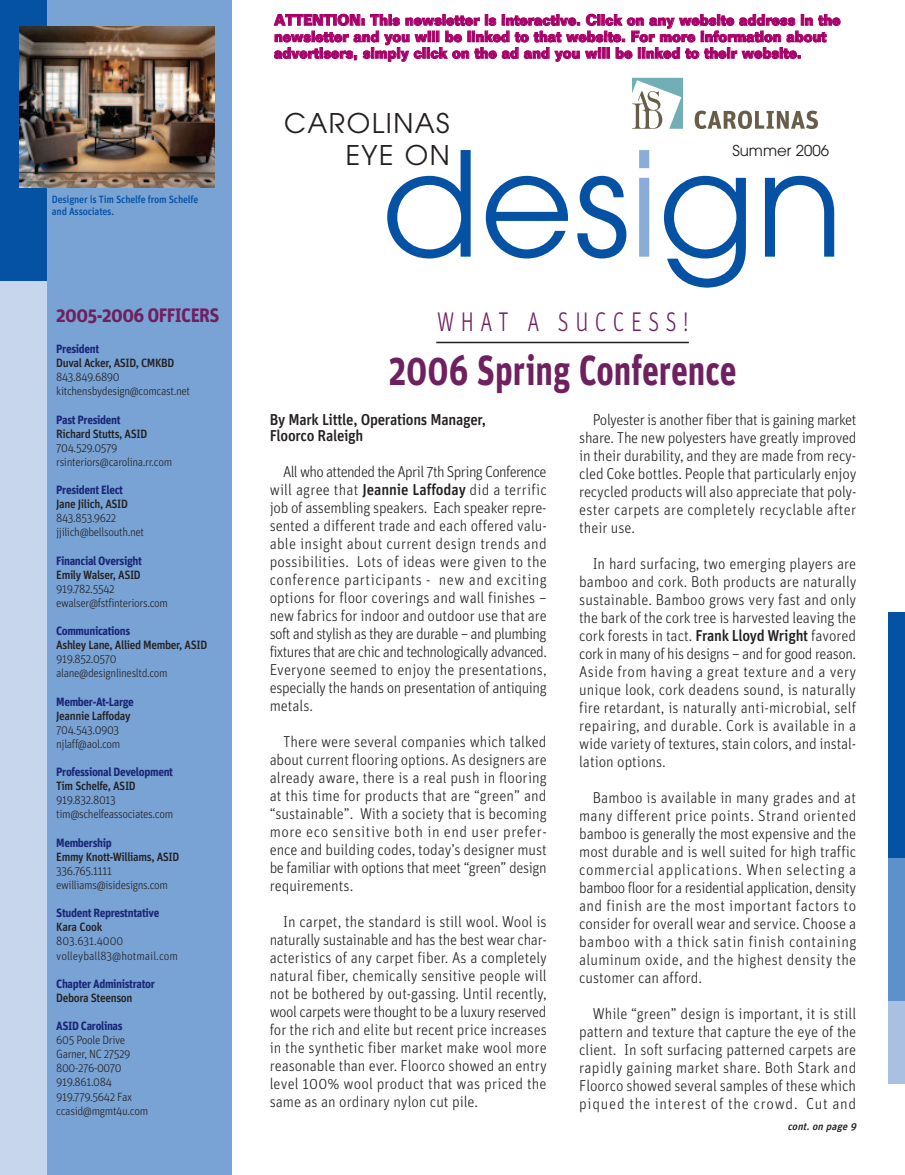
<style>
.page{position:relative;width:905px;height:1175px;background:#fff}
.page>*{position:absolute;margin:0;border:0;box-sizing:border-box;transform-origin:0 0}
.t1{font:144px "Avant Garde";color:#0551a4}
.t2{font:700 42px "Unit";color:#6f205e;scale:.8 1}
.t3{font:27px/32.4px "Avant Garde";letter-spacing:.055em;color:#231f20;text-align:right}
.t4{font:300 27px "Unit";letter-spacing:.3em;color:#6f205e;scale:.8 1}
.t5{font:700 19.5px "Unit";letter-spacing:-.03em;color:#6f205e;scale:.95 1}
.t6{font:300 15.75px/18px "Unit";color:#231f20;text-align:justify;scale:.95 1}
.t7{font:500 15.75px/16.5px "Unit";letter-spacing:-.02em;color:#231f20;scale:.95 1}
.t8{font:700 15px/16.5px "Folio";color:#a70169;scale:.9 1}
.t9{font:15px "Avant Garde";color:#231f20}
.t10{font:300 12px/14.1px "Unit";letter-spacing:-.03em;color:#231f20;scale:.95 1}
.t11{font:500 12px "Unit";letter-spacing:-.03em;color:#231f20;scale:.95 1}
.t12{font:700 12px "Unit";letter-spacing:-.03em;color:#1b2677;scale:.95 1}
.t13{font:300 12px/14.1px "Unit";color:#231f20;scale:.95 1}
.t14{font:500 10.5px/12px "Unit";letter-spacing:-.02em;color:#0551a4;scale:.95 1}
.t15{font:italic 500 10.5px "Unit";color:#231f20}
.s1{color:#89acd9}
.s2{font-weight:500}
</style>
<div class="page">
<div style="left:888px;top:838px;width:16px;height:245px;background:#a9c0e3"></div>
<div style="left:888px;top:819px;width:16px;height:181px;background:#5d91cc"></div>
<div style="left:0;top:0;width:69px;height:1174px;background:#0551a4"></div>
<div style="left:0;top:281px;width:70px;height:893px;background:#c8d6ed"></div>
<div style="left:47px;top:0;width:185px;height:1174px;background:#79a3d5"></div>
<svg style="left:632px;top:78px;width:51px;height:51px"></svg>
<svg style="left:694px;top:111px;width:124px;height:18px"></svg>
<img style="left:20px;top:26px;width:194px;height:162px">
<div style="left:888px;top:612px;width:16px;height:245px;background:#0551a4"></div>
<hr style="left:436px;top:342px;width:252px;height:1px;background:#231f20">
<p class="t14" style="left:52px;top:194px;width:156px">Designer is Tim Schelfe from Schelfe and Associates.</p>
<p class="t5" style="left:56px;top:308px;width:173px">2005-2006 OFFICERS</p>
<p class="t12" style="left:56px;top:344px;width:47px">President</p>
<p class="t11" style="left:56px;top:359px;width:126px">Duval Acker, ASID, CMKBD</p>
<p class="t10" style="left:56px;top:371px;width:142px">843.849.6890 kitchensbydesign@comcast.net</p>
<p class="t12" style="left:56px;top:415px;width:69px">Past President</p>
<p class="t11" style="left:56px;top:429px;width:97px">Richard Stutts, ASID</p>
<p class="t10" style="left:56px;top:442px;width:124px">704.529.0579 rsinteriors@carolina.rr.com</p>
<p class="t12" style="left:56px;top:485px;width:72px">President Elect</p>
<p class="t11" style="left:56px;top:500px;width:77px">Jane Jilich, ASID</p>
<p class="t10" style="left:56px;top:512px;width:94px">843.853.9622 jjilich@bellsouth.net</p>
<p class="t12" style="left:56px;top:556px;width:92px">Financial Oversight</p>
<p class="t11" style="left:56px;top:570px;width:91px">Emily Walser, ASID</p>
<p class="t10" style="left:56px;top:583px;width:119px">919.782.5542 ewalser@fstfinteriors.com</p>
<p class="t12" style="left:56px;top:626px;width:79px">Communications</p>
<p class="t11" style="left:56px;top:641px;width:160px">Ashley Lane, Allied Member, ASID</p>
<p class="t10" style="left:56px;top:653px;width:119px">919.852.0570 alane@designlinesltd.com</p>
<p class="t12" style="left:56px;top:697px;width:83px">Member-At-Large</p>
<p class="t11" style="left:56px;top:711px;width:80px">Jeannie Laffoday</p>
<p class="t10" style="left:56px;top:724px;width:69px">704.543.0903 njlaff@aol.com</p>
<p class="t12" style="left:56px;top:767px;width:124px">Professional Development</p>
<p class="t11" style="left:56px;top:782px;width:85px">Tim Schelfe, ASID</p>
<p class="t10" style="left:56px;top:794px;width:125px">919.832.8013 tim@schelfeassociates.com</p>
<p class="t12" style="left:56px;top:838px;width:60px">Membership</p>
<p class="t11" style="left:56px;top:852px;width:131px">Emmy Knott-Williams, ASID</p>
<p class="t10" style="left:56px;top:865px;width:119px">336.765.1111 ewilliams@isidesigns.com</p>
<p class="t12" style="left:56px;top:908px;width:110px">Student Represtntative</p>
<p class="t11" style="left:56px;top:923px;width:50px">Kara Cook</p>
<p class="t13" style="left:56px;top:935px;width:130px">803.631.4000 volleyball83@hotmail.com</p>
<p class="t12" style="left:56px;top:979px;width:105px">Chapter Administrator</p>
<p class="t11" style="left:56px;top:993px;width:82px">Debora Steenson</p>
<p class="t12" style="left:56px;top:1021px;width:71px">ASID Carolinas</p>
<p class="t10" style="left:56px;top:1034px;width:98px">605 Poole Drive<br>Garner, NC 27529<br>800-276-0070<br>919.861.084<br>919.779.5642 Fax ccasid@mgmt4u.com</p>
<p class="t8" style="left:274px;top:13px;width:631px">ATTENTION: This newsletter is interactive. Click on any website address in the newsletter and you will be linked to that website. For more information about advertisers, simply click on the ad and you will be linked to their website.</p>
<h3 class="t3" style="left:284px;top:109px;width:167px">CAROLINAS<br>EYE ON</h3>
<p class="t9" style="left:732px;top:144px;width:98px">Summer 2006</p>
<h1 class="t1" style="left:381px;top:150px;width:463px">des<span class="s1">i</span>gn</h1>
<h3 class="t4" style="left:437px;top:313px;width:316px">WHAT A SUCCESS!</h3>
<h2 class="t2" style="left:389px;top:356px;width:436px">2006 Spring Conference</h2>
<p class="t7" style="left:270px;top:412px;width:229px">By Mark Little, Operations Manager,<br>Floorco Raleigh</p>
<p class="t6" style="left:270px;top:464px;width:293px;text-indent:14px">All who attended the April 7th Spring Conference will agree that <span class="s2">Jeannie Laffoday</span> did a terrific job of assembling speakers. Each speaker repre&shy;sented a different trade and each offered valu&shy;able insight about current design trends and possibilities. Lots of ideas were given to the conference participants - new and exciting options for floor coverings and wall finishes – new fabrics for indoor and outdoor use that are soft and stylish as they are durable – and plumbing fixtures that are chic and technologically advanced.<br>Everyone seemed to enjoy the presentations, especially the hands on presentation of antiquing metals.</p>
<p class="t6" style="left:270px;top:734px;width:293px;text-indent:14px">There were several companies which talked about current flooring options. As designers are already aware, there is a real push in flooring at this time for products that are “green” and “sustainable”. With a society that is becoming more eco sensitive both in end user prefer&shy;ence and building codes, today’s designer must be familiar with options that meet “green” design requirements.</p>
<p class="t6" style="left:270px;top:914px;width:293px;text-indent:13px">In carpet, the standard is still wool. Wool is naturally sustainable and has the best wear char&shy;acteristics of any carpet fiber. As a completely natural fiber, chemically sensitive people will not be bothered by out-gassing. Until recently, wool carpets were thought to be a luxury reserved for the rich and elite but recent price increases in the synthetic fiber market make wool more reasonable than ever. Floorco showed an entry level 100% wool product that was priced the same as an ordinary nylon cut pile.</p>
<p class="t6" style="left:579px;top:412px;width:293px;text-indent:14px">Polyester is another fiber that is gaining market share. The new polyesters have greatly improved in their durability, and they are made from recy&shy;cled Coke bottles. People that particularly enjoy recycled products will also appreciate that poly&shy;ester carpets are completely recyclable after their use.</p>
<p class="t6" style="left:579px;top:556px;width:293px;text-indent:14px">In hard surfacing, two emerging players are bamboo and cork. Both products are naturally sustainable. Bamboo grows very fast and only the bark of the cork tree is harvested leaving the cork forests in tact. <span class="s2">Frank Lloyd Wright</span> favored cork in many of his designs – and for good reason.<br>Aside from having a great texture and a very unique look, cork deadens sound, is naturally fire retardant, is naturally anti-microbial, self repairing, and durable. Cork is available in a wide variety of textures, stain colors, and instal&shy;lation options.</p>
<p class="t6" style="left:579px;top:790px;width:293px;text-indent:14px">Bamboo is available in many grades and at many different price points. Strand oriented bamboo is generally the most expensive and the most durable and is well suited for high traffic commercial applications. When selecting a bamboo floor for a residential application, density and finish are the most important factors to consider for overall wear and service. Choose a bamboo with a thick satin finish containing aluminum oxide, and the highest density the customer can afford.</p>
<p class="t6" style="left:579px;top:1006px;width:293px;text-indent:14px">While “green” design is important, it is still pattern and texture that capture the eye of the client. In soft surfacing patterned carpets are rapidly gaining market share. Both Stark and Floorco showed several samples of these which piqued the interest of the crowd. Cut and</p>
<p class="t15" style="left:787px;top:1122px;width:72px">cont. on page 9</p>
</div>
